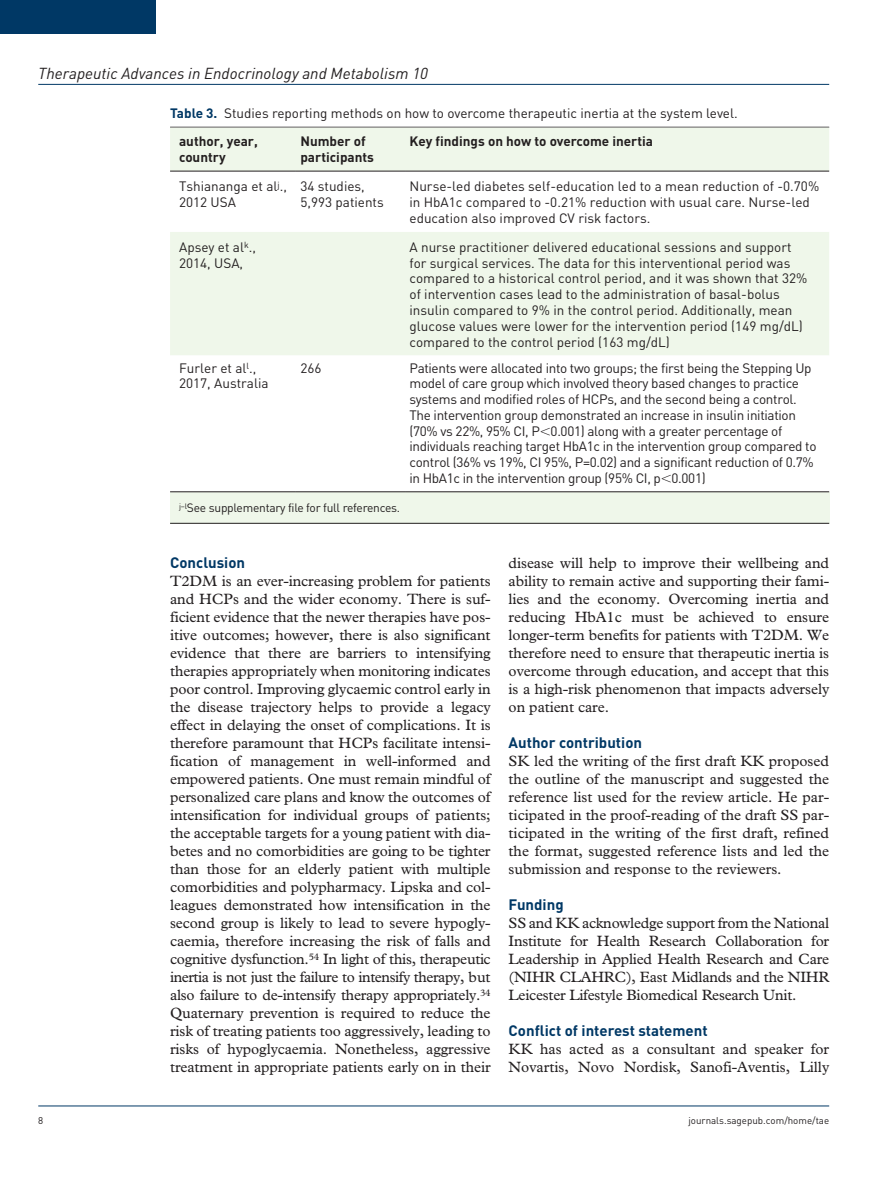
<style>
.page{position:relative;width:893px;height:1191px;background:#fff}
.page>*{position:absolute;margin:0;border:0;box-sizing:border-box;transform-origin:0 0}
.t1{font:italic 15.75px "DIN";color:#231f20}
.t2{font:15px/18px "Plantin Std";letter-spacing:-.005em;color:#231f20;text-align:justify}
.t3{font:700 15px "DIN";color:#003865}
.t4{font:13.5px/15.8px "DIN";color:#231f20}
.t5{font:13.5px/15.8px "DIN";letter-spacing:-.025em;color:#231f20}
.t6{font:700 13.5px/15.8px "DIN";color:#231f20}
.t7{font:12px "DIN";letter-spacing:-.02em;color:#231f20}
.t8{font:9.75px "DIN";color:#231f20}
.s1{font-weight:700;color:#003865}
.s2{font-weight:700}
</style>
<div class="page">
<hr style="left:38px;top:84px;width:791px;height:1px;background:#003865">
<hr style="left:38px;top:1105px;width:791px;height:1px;background:#003865">
<div style="left:0;top:0;width:155px;height:34px;background:#003865"></div>
<div style="left:170px;top:492px;width:659px;height:31px;background:#eff7ea"></div>
<hr style="left:170px;top:127px;width:659px;height:1px;background:#231f20">
<hr style="left:170px;top:523px;width:659px;height:1px;background:#231f20">
<div style="left:170px;top:128px;width:659px;height:43px;background:#eff7ea"></div>
<div style="left:170px;top:232px;width:659px;height:123px;background:#eff7ea"></div>
<hr style="left:170px;top:171px;width:126px;height:1px;background:#231f20">
<hr style="left:296px;top:171px;width:109px;height:1px;background:#231f20">
<hr style="left:405px;top:171px;width:424px;height:1px;background:#231f20">
<hr style="left:170px;top:491px;width:126px;height:1px;background:#231f20">
<hr style="left:296px;top:491px;width:109px;height:1px;background:#231f20">
<hr style="left:405px;top:491px;width:424px;height:1px;background:#231f20">
<p class="t1" style="left:38px;top:63px;width:391px">Therapeutic Advances in Endocrinology and Metabolism 10</p>
<p class="t4" style="left:179px;top:98px;width:560px;line-height:28.5px;text-indent:-9px"><span class="s1">Table 3.</span> Studies reporting methods on how to overcome therapeutic inertia at the system level. <span class="s2">author, year,</span></p>
<p class="t6" style="left:179px;top:149px;width:48px">country</p>
<p class="t6" style="left:300px;top:133px;width:75px">Number of participants</p>
<p class="t6" style="left:409px;top:133px;width:245px">Key findings on how to overcome inertia</p>
<p class="t4" style="left:179px;top:178px;width:109px">Tshiananga et al<sup>j</sup>.,<br>2012 USA</p>
<p class="t4" style="left:300px;top:178px;width:85px">34 studies,<br>5,993 patients</p>
<p class="t4" style="left:409px;top:178px;width:411px">Nurse-led diabetes self-education led to a mean reduction of -0.70% in HbA1c compared to -0.21% reduction with usual care. Nurse-led education also improved CV risk factors.</p>
<p class="t4" style="left:179px;top:239px;width:78px">Apsey et al<sup>k</sup>.,<br>2014, USA,</p>
<p class="t4" style="left:409px;top:239px;width:399px">A nurse practitioner delivered educational sessions and support for surgical services. The data for this interventional period was compared to a historical control period, and it was shown that 32% of intervention cases lead to the administration of basal-bolus insulin compared to 9% in the control period. Additionally, mean glucose values were lower for the intervention period (149 mg/dL) compared to the control period (163 mg/dL)</p>
<p class="t4" style="left:179px;top:359px;width:91px">Furler et al<sup>l</sup>.,<br>2017, Australia</p>
<p class="t4" style="left:300px;top:359px;width:23px">266</p>
<p class="t5" style="left:409px;top:359px;width:408px">Patients were allocated into two groups; the first being the Stepping Up model of care group which involved theory based changes to practice systems and modified roles of HCPs, and the second being a control.<br>The intervention group demonstrated an increase in insulin initiation (70% vs 22%, 95% CI, P 0.001) along with a greater percentage of individuals reaching target HbA1c in the intervention group compared to control (36% vs 19%, CI 95%, P=0.02) and a significant reduction of 0.7% in HbA1c in the intervention group (95% CI, p 0.001)</p>
<p class="t7" style="left:179px;top:500px;width:223px"><sup>j–l</sup>See supplementary file for full references.</p>
<p class="t3" style="left:170px;top:553px;width:77px">Conclusion</p>
<p class="t2" style="left:170px;top:572px;width:322px">T2DM is an ever-increasing problem for patients and HCPs and the wider economy. There is suf&shy;ficient evidence that the newer therapies have pos&shy;itive outcomes; however, there is also significant evidence that there are barriers to intensifying therapies appropriately when monitoring indicates poor control. Improving glycaemic control early in the disease trajectory helps to provide a legacy effect in delaying the onset of complications. It is therefore paramount that HCPs facilitate intensi&shy;fication of management in well-informed and empowered patients. One must remain mindful of personalized care plans and know the outcomes of intensification for individual groups of patients; the acceptable targets for a young patient with dia&shy;betes and no comorbidities are going to be tighter than those for an elderly patient with multiple comorbidities and polypharmacy. Lipska and col&shy;leagues demonstrated how intensification in the second group is likely to lead to severe hypogly&shy;caemia, therefore increasing the risk of falls and cognitive dysfunction.<sup>54</sup> In light of this, therapeutic inertia is not just the failure to intensify therapy, but also failure to de-intensify therapy appropriately.<sup>34<br></sup>Quaternary prevention is required to reduce the risk of treating patients too aggressively, leading to risks of hypoglycaemia. Nonetheless, aggressive treatment in appropriate patients early on in their</p>
<p class="t2" style="left:509px;top:554px;width:322px">disease will help to improve their wellbeing and ability to remain active and supporting their fami&shy;lies and the economy. Overcoming inertia and reducing HbA1c must be achieved to ensure longer-term benefits for patients with T2DM. We therefore need to ensure that therapeutic inertia is overcome through education, and accept that this is a high-risk phenomenon that impacts adversely on patient care.</p>
<p class="t3" style="left:509px;top:733px;width:135px">Author contribution</p>
<p class="t2" style="left:509px;top:752px;width:322px">SK led the writing of the first draft KK proposed the outline of the manuscript and suggested the reference list used for the review article. He par&shy;ticipated in the proof-reading of the draft SS par&shy;ticipated in the writing of the first draft, refined the format, suggested reference lists and led the submission and response to the reviewers.</p>
<p class="t3" style="left:509px;top:895px;width:57px">Funding</p>
<p class="t2" style="left:509px;top:914px;width:322px">SS and KK acknowledge support from the National Institute for Health Research Collaboration for Leadership in Applied Health Research and Care (NIHR CLAHRC), East Midlands and the NIHR Leicester Lifestyle Biomedical Research Unit.</p>
<p class="t3" style="left:509px;top:1021px;width:201px">Conflict of interest statement</p>
<p class="t2" style="left:509px;top:1040px;width:322px">KK has acted as a consultant and speaker for<br>Novartis, Novo Nordisk, Sanofi-Aventis, Lilly</p>
<p class="t8" style="left:38px;top:1114px;width:7px">8</p>
<p class="t8" style="left:688px;top:1114px;width:142px">journals.sagepub.com/home/tae</p>
</div>
